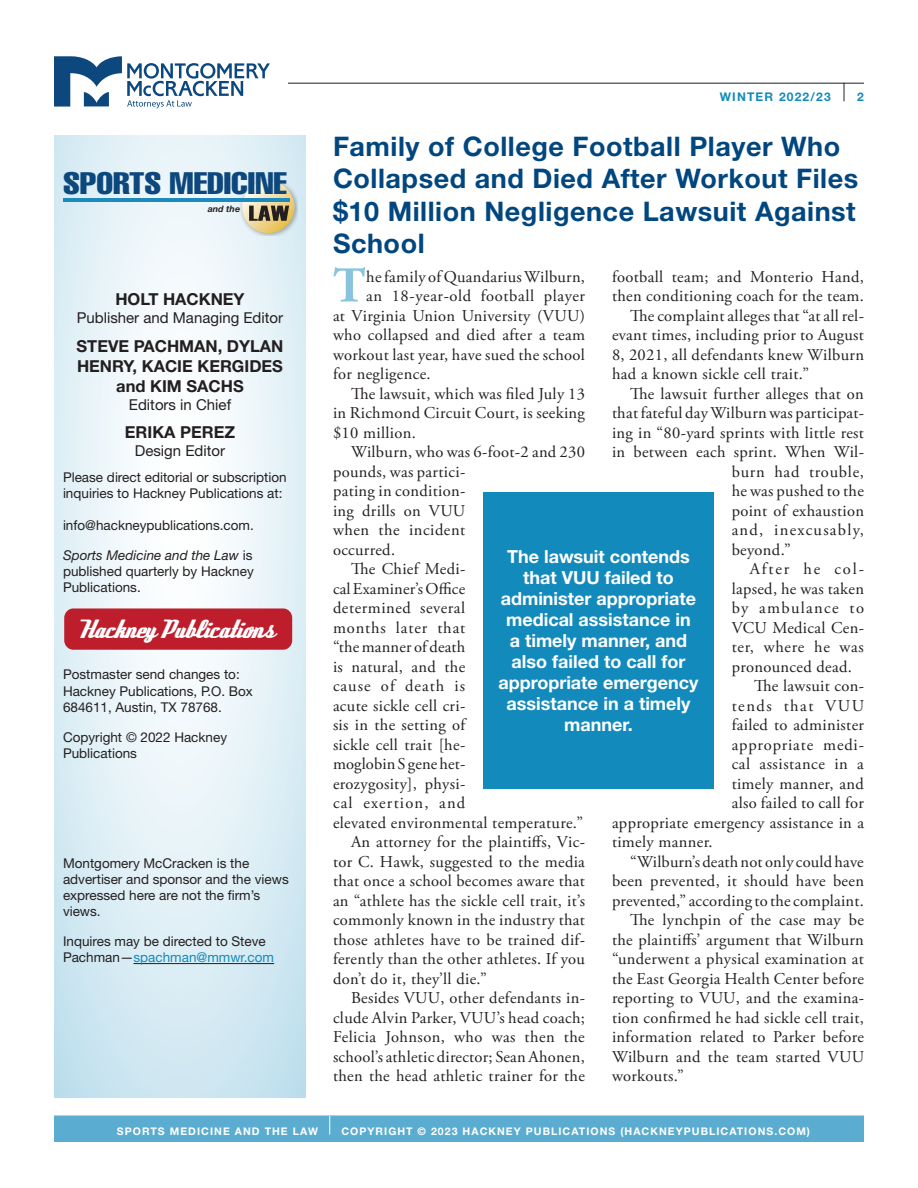
<style>
.page{position:relative;width:918px;height:1188px;background:#fff}
.page>*{position:absolute;margin:0;border:0;box-sizing:border-box;transform-origin:0 0}
.Body_First_with_IC{font:700 50.1px "Adobe Garamond Pro";color:#89c4de}
.t1{font:extra-condensed 30.6px "Helvetica";color:#0c487d;scale:1.18 1}
.t2{font:28.05px "Deftone Stylus";color:#fff}
.Head_1{font:700 27px/32.4px "Helvetica Neue LT Std";letter-spacing:.02em;color:#00467f}
.Quote_box{font:700 18px/21px "Helvetica Neue LT Std";color:#fff;text-align:center}
.Body_text{font:16.5px/19.5px "Adobe Garamond Pro";letter-spacing:.02em;color:#231f20;text-align:justify}
.Body_First_with_IC-2{font:16.5px "Adobe Garamond Pro";letter-spacing:.02em;color:#231f20}
.Staff_box_name{font:700 16.5px/19.8px "Helvetica Neue LT Std";color:#231f20;text-align:center}
.Body_First_with_IC-3{font:16.5px "Adobe Garamond Pro";letter-spacing:.04em;color:#231f20}
.Body_text-2{font:16.5px "Adobe Garamond Pro";letter-spacing:.08em;color:#231f20}
.Body_text-3{font:16.5px "Adobe Garamond Pro";letter-spacing:.05em;color:#231f20}
.Body_text-4{font:16.5px "Adobe Garamond Pro";letter-spacing:.045em;color:#231f20}
.Body_text-5{font:16.5px "Adobe Garamond Pro";letter-spacing:.09em;color:#231f20}
.Staff_box_title{font:15px "Helvetica Neue LT Std";color:#231f20}
.Staff_box{font:13.5px/16.2px "Helvetica Neue LT Std";color:#231f20}
.t3{font:700 12px "Helvetica Neue LT Std";letter-spacing:.1em;color:#138abc}
.t4{font:700 10.5px "Helvetica Neue LT Std";letter-spacing:.1em;color:#fff}
.t5{font:italic 700 9px "Helvetica Neue LT Std";color:#231f20}
.s1{font-style:italic}
.s2{color:#138abc}
</style>
<div class="page">
<hr style="left:288px;top:83px;width:576px;height:1px;background:#231f20">
<svg style="left:844px;top:83px;width:1px;height:18px"></svg>
<svg style="left:54px;top:56px;width:216px;height:53px"></svg>
<div style="left:54px;top:1116px;width:810px;height:26px;background:#5aadd0"></div>
<svg style="left:329px;top:1116px;width:1px;height:18px"></svg>
<svg style="left:54px;top:135px;width:252px;height:963px"></svg>
<hr style="left:134px;top:963px;width:140px;height:1px;background:#231f20">
<div style="left:64px;top:608px;width:228px;height:42px;background:#be1d2c;border-radius:9px"></div>
<img style="left:237px;top:176px;width:60px;height:59px">
<svg style="left:242px;top:181px;width:52px;height:52px"></svg>
<hr style="left:63px;top:198px;width:226px;height:3px;background:#1c8abc">
<svg style="left:249px;top:206px;width:40px;height:15px"></svg>
<div style="left:483px;top:492px;width:231px;height:296px;background:#138abc"></div>
<p class="t1" style="left:63px;top:164px;width:191px">SPORTS MEDICINE</p>
<p class="t5" style="left:208px;top:204px;width:34px">and the</p>
<p class="Staff_box_name" style="left:115px;top:289px;width:131px">HOLT HACKNEY</p>
<p class="Staff_box_title" style="left:77px;top:309px;width:208px">Publisher and Managing Editor</p>
<p class="Staff_box_name" style="left:77px;top:336px;width:208px">STEVE PACHMAN, DYLAN<br>HENRY, KACIE KERGIDES and KIM SACHS</p>
<p class="Staff_box_title" style="left:129px;top:395px;width:104px">Editors in Chief</p>
<p class="Staff_box_name" style="left:125px;top:422px;width:112px">ERIKA PEREZ</p>
<p class="Staff_box_title" style="left:135px;top:442px;width:92px">Design Editor</p>
<p class="Staff_box" style="left:63px;top:468px;width:225px">Please direct editorial or subscription inquiries to Hackney Publications at:</p>
<p class="Staff_box" style="left:63px;top:517px;width:192px">info@hackneypublications.com.</p>
<p class="Staff_box" style="left:63px;top:547px;width:192px;text-align:justify"><span class="s1">Sports Medicine and the Law</span> is published quarterly by Hackney Publications.</p>
<p class="t2" style="left:79px;top:615px;width:195px">Hackney Publications</p>
<p class="Staff_box" style="left:63px;top:666px;width:191px">Postmaster send changes to:<br>Hackney Publications, P.O. Box<br>684611, Austin, TX 78768.</p>
<p class="Staff_box" style="left:63px;top:728px;width:166px">Copyright © 2022 Hackney<br>Publications</p>
<p class="Staff_box" style="left:63px;top:855px;width:227px">Montgomery McCracken is the advertiser and sponsor and the views expressed here are not the firm’s views.</p>
<p class="Staff_box" style="left:63px;top:933px;width:213px">Inquires may be directed to Steve<br>Pachman—<span class="s2">spachman@mmwr.com</span></p>
<p class="t3" style="left:720px;top:90px;width:112px">WINTER 2022/23</p>
<p class="t3" style="left:857px;top:90px;width:8px">2</p>
<p class="Head_1" style="left:333px;top:129px;width:527px">Family of College Football Player Who<br>Collapsed and Died After Workout Files $10 Million Negligence Lawsuit Against<br>School</p>
<p class="Body_First_with_IC" style="left:333px;top:256px;width:34px">T</p>
<p class="Body_First_with_IC-2" style="left:366px;top:267px;width:220px">he family of Quandarius Wilburn,</p>
<p class="Body_text" style="left:612px;top:268px;width:254px">football team; and Monterio Hand, then conditioning coach for the team.</p>
<p class="Body_text" style="left:612px;top:307px;width:254px;text-indent:18px">The complaint alleges that “at all rel&shy;evant times, including prior to August 8, 2021, all defendants knew Wilburn had a known sickle cell trait.”</p>
<p class="Body_text" style="left:630px;top:385px;width:235px">The lawsuit further alleges that on</p>
<p class="Body_text" style="left:612px;top:404px;width:254px">that fateful day Wilburn was participat-</p>
<p class="Body_text" style="left:612px;top:424px;width:254px">ing in “80-yard sprints with little rest</p>
<p class="Body_text" style="left:612px;top:443px;width:254px">in between each sprint. When Wil-</p>
<p class="Body_text-4" style="left:732px;top:462px;width:134px">burn had trouble,</p>
<p class="Body_text" style="left:732px;top:482px;width:134px">he was pushed to the</p>
<p class="Body_text" style="left:732px;top:502px;width:134px">point of exhaustion</p>
<p class="Body_text-2" style="left:732px;top:520px;width:134px">and, inexcusably,</p>
<p class="Body_text" style="left:732px;top:541px;width:61px">beyond.”</p>
<p class="Body_text" style="left:732px;top:560px;width:134px;text-indent:18px">After he col&shy;lapsed, he was taken by ambulance to VCU Medical Cen&shy;ter, where he was pronounced dead.</p>
<p class="Body_text" style="left:754px;top:677px;width:111px">The lawsuit con-</p>
<p class="Body_text-5" style="left:732px;top:696px;width:134px">tends that VUU</p>
<p class="Body_text" style="left:732px;top:716px;width:134px">failed to administer</p>
<p class="Body_text-3" style="left:732px;top:735px;width:134px">appropriate medi-</p>
<p class="Body_text" style="left:732px;top:755px;width:134px">cal assistance in a</p>
<p class="Body_text" style="left:732px;top:775px;width:134px">timely manner, and</p>
<p class="Body_text" style="left:732px;top:794px;width:134px">also failed to call for</p>
<p class="Body_text" style="left:612px;top:814px;width:254px">appropriate emergency assistance in a</p>
<p class="Body_text" style="left:612px;top:833px;width:102px">timely manner.</p>
<p class="Body_text" style="left:612px;top:853px;width:254px;text-indent:18px">“Wilburn’s death not only could have been prevented, it should have been prevented,” according to the complaint.</p>
<p class="Body_text" style="left:612px;top:911px;width:254px;text-indent:18px">The lynchpin of the case may be the plaintiffs’ argument that Wilburn “underwent a physical examination at the East Georgia Health Center before reporting to VUU, and the examina&shy;tion confirmed he had sickle cell trait, information related to Parker before Wilburn and the team started VUU workouts.”</p>
<p class="Body_First_with_IC-3" style="left:366px;top:286px;width:220px">an 18-year-old football player</p>
<p class="Body_First_with_IC-2" style="left:333px;top:306px;width:254px">at Virginia Union University (VUU)</p>
<p class="Body_First_with_IC-2" style="left:333px;top:325px;width:254px">who collapsed and died after a team</p>
<p class="Body_First_with_IC-2" style="left:333px;top:345px;width:253px">workout last year, have sued the school</p>
<p class="Body_First_with_IC-2" style="left:333px;top:364px;width:99px">for negligence.</p>
<p class="Body_text" style="left:333px;top:385px;width:254px;text-indent:18px">The lawsuit, which was filed July 13 in Richmond Circuit Court, is seeking $10 million.</p>
<p class="Body_text" style="left:333px;top:443px;width:254px;text-align:left;text-indent:18px">Wilburn, who was 6-foot-2 and 230 pounds, was partici-<br>pating in condition-<br>ing drills on VUU<br>when the incident<br>occurred.</p>
<p class="Body_text" style="left:333px;top:560px;width:252px;text-align:left;text-indent:18px">The Chief Medi-<br>cal Examiner’s Office<br>determined several<br>months later that<br>“the manner of death<br>is natural, and the<br>cause of death is<br>acute sickle cell cri-<br>sis in the setting of<br>sickle cell trait [he-<br>moglobin S gene het-<br>erozygosity], physi-<br>cal exertion, and<br>elevated environmental temperature.”</p>
<p class="Body_text" style="left:333px;top:833px;width:254px;text-indent:18px">An attorney for the plaintiffs, Vic&shy;tor C. Hawk, suggested to the media that once a school becomes aware that an “athlete has the sickle cell trait, it’s commonly known in the industry that those athletes have to be trained dif&shy;ferently than the other athletes. If you don’t do it, they’ll die.”</p>
<p class="Body_text" style="left:333px;top:989px;width:254px;text-indent:18px">Besides VUU, other defendants in&shy;clude Alvin Parker, VUU’s head coach; Felicia Johnson, who was then the school’s athletic director; Sean Ahonen, then the head athletic trainer for the</p>
<p class="Quote_box" style="left:498px;top:546px;width:202px">The lawsuit contends that VUU failed to administer appropriate medical assistance in<br>a timely manner, and also failed to call for appropriate emergency assistance in a timely manner.</p>
<p class="t4" style="left:117px;top:1124px;width:203px">SPORTS MEDICINE AND THE LAW</p>
<p class="t4" style="left:341px;top:1124px;width:470px">COPYRIGHT © 2023 HACKNEY PUBLICATIONS (HACKNEYPUBLICATIONS.COM)</p>
</div>
